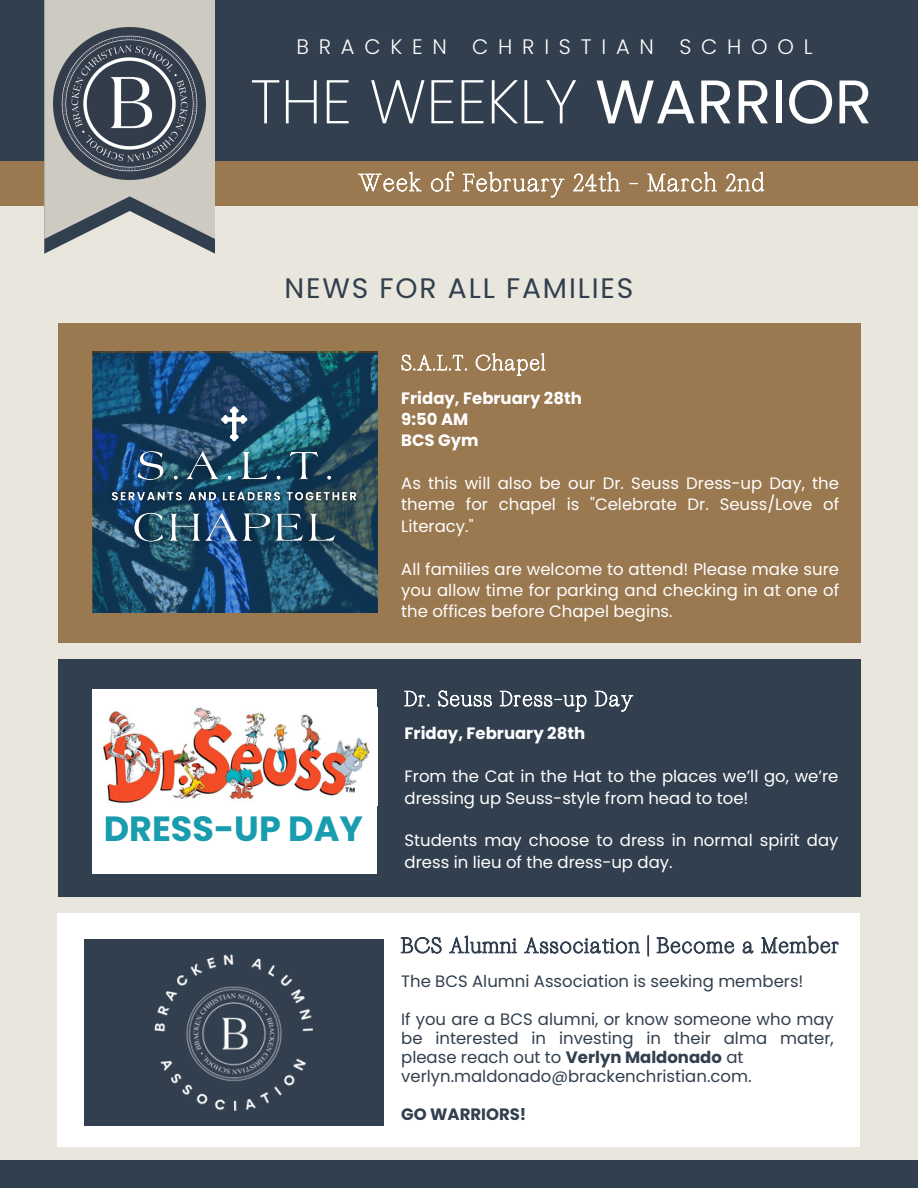
<style>
.page{position:relative;width:918px;height:1188px;background:#e9e7dd}
.page>*{position:absolute;margin:0;border:0;box-sizing:border-box;transform-origin:0 0}
.t1{font:200 61.5px "Poppins";color:#fff}
.t2{font:700 34.95px "Poppins";color:#189cae}
.t3{font:28.2px "Poppins";letter-spacing:.065em;color:#323f4e}
.t4{font:300 21px "Poppins";letter-spacing:.465em;color:#fff}
.t5{font:16.5px/21.3px "Poppins";color:#fff;text-align:justify}
.t6{font:16.5px/19.2px "Poppins";color:#323f4e;text-align:justify}
.t7{font:700 16.5px "Poppins";color:#fff}
.t8{font:700 16.5px "Poppins";color:#323f4e}
.s1{font-weight:400}
.s2{font-weight:700}
</style>
<div class="page">
<div style="left:0;top:0;width:918px;height:184px;background:#323f4e"></div>
<div style="left:0;top:161px;width:918px;height:45px;background:#9a7850"></div>
<svg style="left:44px;top:0;width:171px;height:254px"></svg>
<img style="left:54px;top:27px;width:152px;height:152px">
<div style="left:0;top:1160px;width:918px;height:28px;background:#323f4e"></div>
<div style="left:59px;top:323px;width:802px;height:319px;background:#9a7850"></div>
<img style="left:93px;top:352px;width:285px;height:261px">
<svg style="left:221px;top:406px;width:26px;height:27px"></svg>
<svg style="left:401px;top:353px;width:145px;height:23px"></svg>
<img style="left:118px;top:433px;width:232px;height:54px">
<img style="left:116px;top:507px;width:238px;height:56px">
<img style="left:107px;top:487px;width:254px;height:20px">
<div style="left:58px;top:659px;width:802px;height:237px;background:#323f4e"></div>
<div style="left:92px;top:690px;width:285px;height:184px;background:#fff"></div>
<img style="left:103px;top:708px;width:268px;height:96px">
<svg style="left:404px;top:690px;width:230px;height:22px"></svg>
<div style="left:57px;top:913px;width:802px;height:234px;background:#fff"></div>
<div style="left:84px;top:939px;width:300px;height:187px;background:#323f4e"></div>
<img style="left:154px;top:954px;width:159px;height:157px">
<svg style="left:400px;top:935px;width:439px;height:22px"></svg>
<svg style="left:358px;top:171px;width:407px;height:27px"></svg>
<p class="t4" style="left:296px;top:32px;width:518px">BRACKEN CHRISTIAN SCHOOL</p>
<h1 class="t1" style="left:250px;top:59px;width:623px">THE WEEKLY <span class="s1">WARRIOR</span></h1>
<h5 class="t3" style="left:285px;top:268px;width:350px">NEWS FOR ALL FAMILIES</h5>
<h4 class="t7" style="left:401px;top:386px;width:182px">Friday, February 28th</h4>
<p class="t7" style="left:401px;top:408px;width:69px">9:50 AM</p>
<p class="t7" style="left:401px;top:429px;width:79px">BCS Gym</p>
<p class="t5" style="left:401px;top:473px;width:439px">As this will also be our Dr. Seuss Dress-up Day, the theme for chapel is "Celebrate Dr. Seuss/Love of Literacy."</p>
<p class="t5" style="left:401px;top:558px;width:439px">All families are welcome to attend! Please make sure you allow time for parking and checking in at one of the offices before Chapel begins.</p>
<p class="t2" style="left:104px;top:804px;width:261px">DRESS-UP DAY</p>
<p class="t7" style="left:405px;top:722px;width:182px">Friday, February 28th</p>
<p class="t5" style="left:405px;top:766px;width:435px">From the Cat in the Hat to the places we’ll go, we’re dressing up Seuss-style from head to toe!</p>
<p class="t5" style="left:405px;top:830px;width:435px">Students may choose to dress in normal spirit day dress in lieu of the dress-up day.</p>
<h3 class="t6" style="left:401px;top:971px;width:404px">The BCS Alumni Association is seeking members!</h3>
<p class="t6" style="left:401px;top:1009px;width:434px">If you are a BCS alumni, or know someone who may be interested in investing in their alma mater, please reach out to <span class="s2">Verlyn Maldonado</span> at</p>
<p class="t6" style="left:401px;top:1067px;width:352px">verlyn.maldonado@brackenchristian.com.</p>
<p class="t8" style="left:401px;top:1103px;width:127px">GO WARRIORS!</p>
</div>
